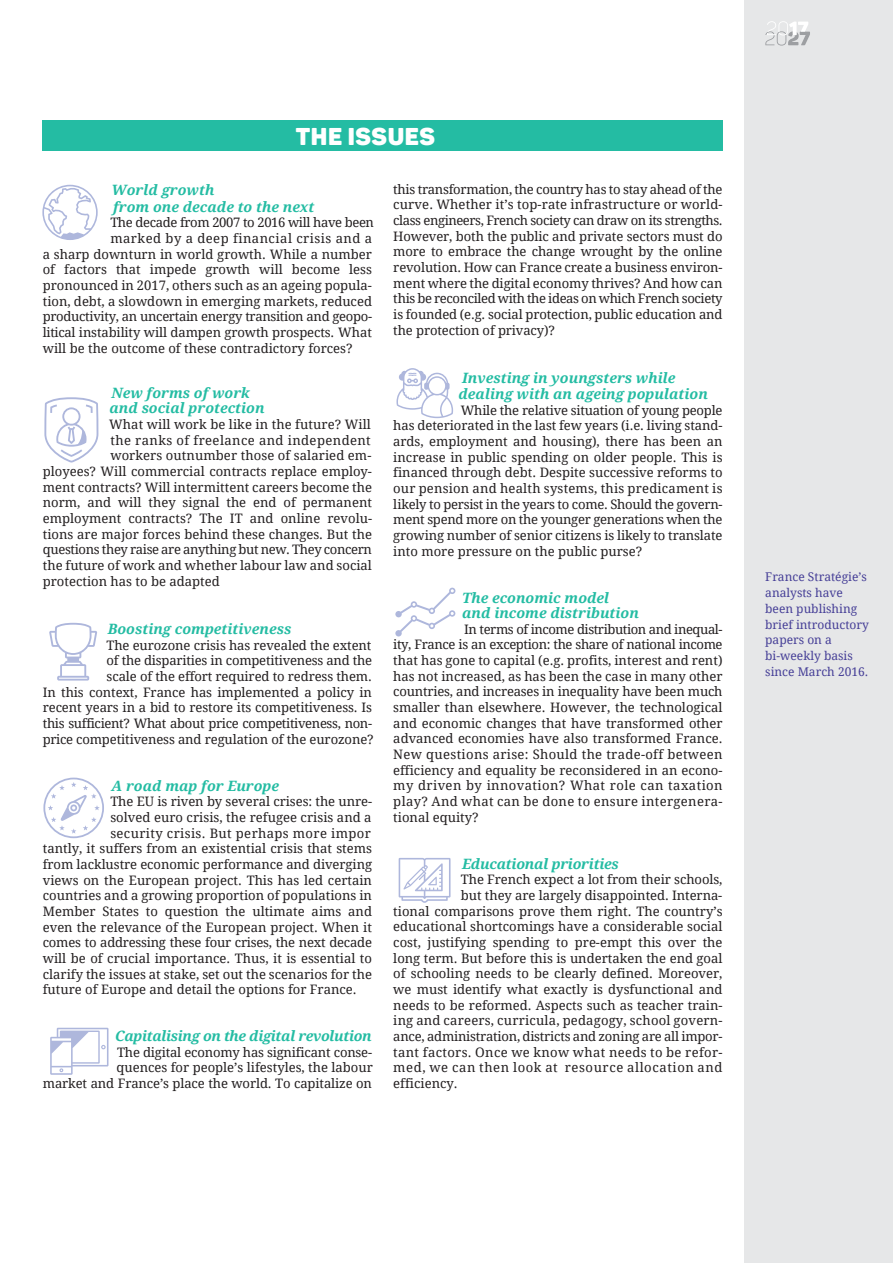
<style>
.page{position:relative;width:893px;height:1263px;background:#fff}
.page>*{position:absolute;margin:0;border:0;box-sizing:border-box;transform-origin:0 0}
.t1{font:24px "Panton Black Caps";letter-spacing:.025em;color:#fff}
.t2{font:italic 700 14.25px/17.1px "Droid Serif";color:#24bca3}
.t3{font:italic 700 14.25px "Droid Serif";letter-spacing:-.025em;color:#24bca3}
.t4{font:italic 700 14.25px "Droid Serif";letter-spacing:-.02em;color:#24bca3}
.t5{font:13.05px/15.6px "Droid Serif";color:#231f20;text-align:justify}
.t6{font:13.05px "Droid Serif";letter-spacing:-.025em;color:#231f20}
.t7{font:13.05px "Droid Serif";letter-spacing:-.02em;color:#231f20}
.t8{font:13.05px "Droid Serif";letter-spacing:.03em;color:#231f20}
.t9{font:13.05px "Droid Serif";letter-spacing:.025em;color:#231f20}
.t10{font:13.05px "Droid Serif";letter-spacing:.045em;color:#231f20}
.t11{font:13.05px "Droid Serif";letter-spacing:-.03em;color:#231f20}
.t12{font:13.05px "Droid Serif";letter-spacing:.035em;color:#231f20}
.t13{font:12px/15.8px "Droid Serif";color:#463f97}
</style>
<div class="page">
<svg style="left:42px;top:185px;width:56px;height:55px"></svg>
<div style="left:744px;top:0;width:149px;height:1263px;background:#e6e7e8"></div>
<svg style="left:765px;top:21px;width:45px;height:25px"></svg>
<svg style="left:44px;top:397px;width:54px;height:66px"></svg>
<svg style="left:49px;top:623px;width:48px;height:57px"></svg>
<svg style="left:396px;top:368px;width:57px;height:50px"></svg>
<svg style="left:50px;top:1028px;width:58px;height:47px"></svg>
<svg style="left:43px;top:778px;width:61px;height:60px"></svg>
<svg style="left:395px;top:588px;width:60px;height:48px"></svg>
<div style="left:42px;top:121px;width:681px;height:30px;background:#24bca3"></div>
<svg style="left:399px;top:858px;width:52px;height:45px"></svg>
<h1 class="t1" style="left:296px;top:121px;width:141px">THE ISSUES</h1>
<p class="t2" style="left:112px;top:181px;width:204px">World growth<br>from one decade to the next</p>
<p class="t11" style="left:110px;top:214px;width:265px">The decade from 2007 to 2016 will have been</p>
<p class="t12" style="left:110px;top:229px;width:263px">marked by a deep financial crisis and a</p>
<p class="t5" style="left:43px;top:246px;width:331px">a sharp downturn in world growth. While a number</p>
<p class="t5" style="left:43px;top:262px;width:331px">of factors that impede growth will become less</p>
<p class="t5" style="left:43px;top:277px;width:331px">pronounced in 2017, others such as an ageing popula-</p>
<p class="t5" style="left:43px;top:293px;width:331px">tion, debt, a slowdown in emerging markets, reduced</p>
<p class="t6" style="left:43px;top:308px;width:331px">productivity, an uncertain energy transition and geopo-</p>
<p class="t5" style="left:43px;top:324px;width:331px">litical instability will dampen growth prospects. What</p>
<p class="t5" style="left:43px;top:340px;width:311px">will be the outcome of these contradictory forces?</p>
<p class="t2" style="left:109px;top:385px;width:157px;line-height:15px">New forms of work and social protection</p>
<p class="t5" style="left:109px;top:416px;width:263px">What will work be like in the future? Will</p>
<p class="t8" style="left:110px;top:431px;width:262px">the ranks of freelance and independent</p>
<p class="t5" style="left:110px;top:447px;width:263px">workers outnumber those of salaried em-</p>
<p class="t5" style="left:43px;top:463px;width:331px">ployees? Will commercial contracts replace employ-</p>
<p class="t5" style="left:43px;top:479px;width:331px">ment contracts? Will intermittent careers become the</p>
<p class="t5" style="left:43px;top:494px;width:331px">norm, and will they signal the end of permanent</p>
<p class="t5" style="left:43px;top:510px;width:331px">employment contracts? The IT and online revolu-</p>
<p class="t5" style="left:43px;top:526px;width:331px">tions are major forces behind these changes. But the</p>
<p class="t6" style="left:43px;top:541px;width:331px">questions they raise are anything but new. They concern</p>
<p class="t5" style="left:43px;top:557px;width:331px">the future of work and whether labour law and social</p>
<p class="t5" style="left:43px;top:573px;width:178px">protection has to be adapted</p>
<p class="t2" style="left:108px;top:620px;width:185px">Boosting competitiveness</p>
<p class="t5" style="left:43px;top:637px;width:332px;text-align:right">The eurozone crisis has revealed the extent<br>of the disparities in competitiveness and the<br>scale of the effort required to redress them.<br>In this context, France has implemented a policy in recent years in a bid to restore its competitiveness. Is this sufficient? What about price competitiveness, non&shy;price competitiveness and regulation of the eurozone?</p>
<p class="t2" style="left:112px;top:776px;width:169px">A road map for Europe</p>
<p class="t5" style="left:110px;top:793px;width:263px">The EU is riven by several crises: the unre-</p>
<p class="t5" style="left:110px;top:809px;width:263px">solved euro crisis, the refugee crisis and a</p>
<p class="t8" style="left:110px;top:824px;width:262px">security crisis. But perhaps more impor</p>
<p class="t5" style="left:43px;top:840px;width:331px">tantly, it suffers from an existential crisis that stems</p>
<p class="t5" style="left:43px;top:856px;width:331px">from lacklustre economic performance and diverging</p>
<p class="t5" style="left:43px;top:872px;width:331px">views on the European project. This has led certain</p>
<p class="t5" style="left:43px;top:887px;width:331px">countries and a growing proportion of populations in</p>
<p class="t5" style="left:43px;top:903px;width:331px">Member States to question the ultimate aims and</p>
<p class="t5" style="left:43px;top:919px;width:331px">even the relevance of the European project. When it</p>
<p class="t7" style="left:43px;top:933px;width:331px">comes to addressing these four crises, the next decade</p>
<p class="t5" style="left:43px;top:950px;width:331px">will be of crucial importance. Thus, it is essential to</p>
<p class="t5" style="left:43px;top:966px;width:331px">clarify the issues at stake, set out the scenarios for the</p>
<p class="t5" style="left:43px;top:981px;width:315px">future of Europe and detail the options for France.</p>
<p class="t3" style="left:115px;top:1026px;width:258px">Capitalising on the digital revolution</p>
<p class="t5" style="left:43px;top:1044px;width:332px;text-align:right">The digital economy has significant conse-<br>quences for people’s lifestyles, the labour<br>market and France’s place the world. To capitalize on</p>
<p class="t5" style="left:393px;top:181px;width:331px">this transformation, the country has to stay ahead of the curve. Whether it’s top-rate infrastructure or world&shy;class engineers, French society can draw on its strengths.<br>However, both the public and private sectors must do more to embrace the change wrought by the online revolution. How can France create a business environ&shy;ment where the digital economy thrives? And how can this be reconciled with the ideas on which French society is founded (e.g. social protection, public education and the protection of privacy)?</p>
<p class="t2" style="left:458px;top:369px;width:251px;line-height:16.5px">Investing in youngsters while dealing with an ageing population</p>
<p class="t5" style="left:393px;top:402px;width:331px;text-indent:68px">While the relative situation of young people has deteriorated in the last few years (i.e. living stand&shy;ards, employment and housing), there has been an increase in public spending on older people. This is financed through debt. Despite successive reforms to our pension and health systems, this predicament is likely to persist in the years to come. Should the govern&shy;ment spend more on the younger generations when the growing number of senior citizens is likely to translate into more pressure on the public purse?</p>
<p class="t2" style="left:462px;top:589px;width:178px;line-height:15.6px">The economic model and income distribution</p>
<p class="t5" style="left:393px;top:621px;width:331px;text-indent:71px">In terms of income distribution and inequal&shy;ity, France is an exception: the share of national income that has gone to capital (e.g. profits, interest and rent) has not increased, as has been the case in many other countries, and increases in inequality have been much smaller than elsewhere. However, the technological and economic changes that have transformed other advanced economies have also transformed France.<br>New questions arise: Should the trade-off between efficiency and equality be reconsidered in an econo&shy;my driven by innovation? What role can taxation play? And what can be done to ensure intergenera&shy;tional equity?</p>
<p class="t4" style="left:462px;top:853px;width:158px">Educational priorities</p>
<p class="t5" style="left:461px;top:871px;width:263px">The French expect a lot from their schools,</p>
<p class="t5" style="left:461px;top:887px;width:263px">but they are largely disappointed. Interna-</p>
<p class="t5" style="left:393px;top:903px;width:331px">tional comparisons prove them right. The country’s</p>
<p class="t5" style="left:393px;top:918px;width:331px">educational shortcomings have a considerable social</p>
<p class="t5" style="left:393px;top:934px;width:331px">cost, justifying spending to pre-empt this over the</p>
<p class="t5" style="left:393px;top:950px;width:331px">long term. But before this is undertaken the end goal</p>
<p class="t5" style="left:393px;top:965px;width:331px">of schooling needs to be clearly defined. Moreover,</p>
<p class="t5" style="left:393px;top:981px;width:331px">we must identify what exactly is dysfunctional and</p>
<p class="t5" style="left:393px;top:997px;width:331px">needs to be reformed. Aspects such as teacher train-</p>
<p class="t5" style="left:393px;top:1012px;width:331px">ing and careers, curricula, pedagogy, school govern-</p>
<p class="t7" style="left:393px;top:1027px;width:331px">ance, administration, districts and zoning are all impor-</p>
<p class="t9" style="left:393px;top:1043px;width:331px">tant factors. Once we know what needs to be refor-</p>
<p class="t10" style="left:393px;top:1058px;width:331px">med, we can then look at resource allocation and</p>
<p class="t5" style="left:393px;top:1075px;width:66px">efficiency.</p>
<p class="t13" style="left:765px;top:569px;width:105px">France Stratégie’s analysts have been publishing brief introductory papers on a bi-weekly basis since March 2016.</p>
</div>
